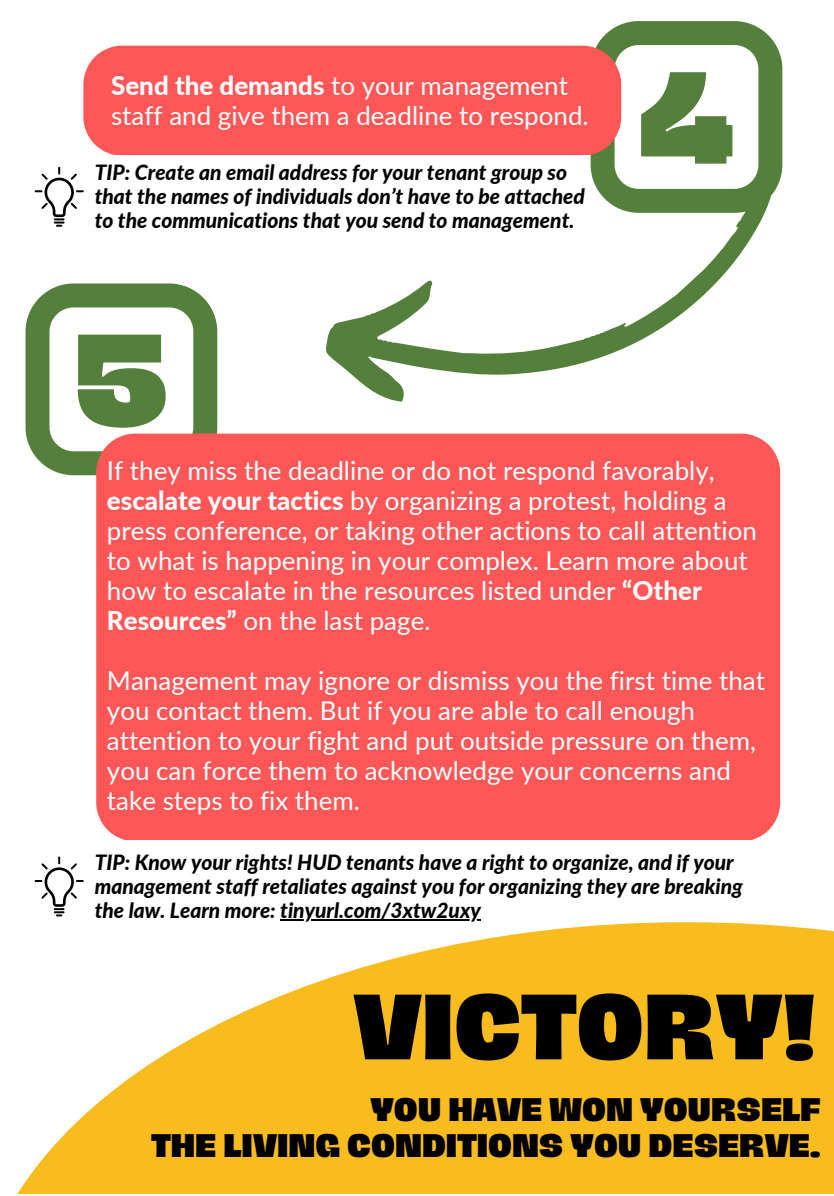
<style>
.page{position:relative;width:834px;height:1196px;background:#fff}
.page>*{position:absolute;margin:0;border:0;box-sizing:border-box;transform-origin:0 0}
.t1{font:800 119.8px "Hagrid Text";color:#55803c}
.t2{font:800 84.8px "Hagrid Text";color:#000}
.t3{font:800 30px/36px "Hagrid Text";color:#000;text-align:right}
.t4{font:26px/30px "Lato";color:#fff}
.t5{font:italic 800 21px/24px "Lato";color:#000}
.s1{font-weight:800}
</style>
<div class="page">
<svg style="left:26px;top:283px;width:191px;height:192px"></svg>
<div style="left:96px;top:433px;width:684px;height:407px;background:#ff5757"></div>
<svg style="left:18px;top:922px;width:816px;height:271px;fill:#f8bc1f"></svg>
<svg style="left:590px;top:21px;width:192px;height:158px"></svg>
<svg style="left:326px;top:179px;width:454px;height:223px"></svg>
<div style="left:83px;top:46px;width:538px;height:109px;background:#ff5757"></div>
<svg style="left:35px;top:167px;width:49px;height:60px"></svg>
<hr style="left:280px;top:919px;width:201px;height:1px;background:#000">
<svg style="left:35px;top:856px;width:49px;height:60px"></svg>
<p class="t4" style="left:111px;top:70px;width:479px"><span class="s1">Send the demands</span> to your management staff and give them a deadline to respond.</p>
<p class="t5" style="left:95px;top:160px;width:492px">TIP: Create an email address for your tenant group so that the names of individuals don’t have to be attached to the communications that you send to management.</p>
<h1 class="t1" style="left:75px;top:319px;width:95px">5</h1>
<h1 class="t1" style="left:638px;top:57px;width:99px">4</h1>
<p class="t4" style="left:107px;top:455px;width:651px">If they miss the deadline or do not respond favorably, <span class="s1">escalate your tactics</span> by organizing a protest, holding a press conference, or taking other actions to call attention to what is happening in your complex. Learn more about how to escalate in the resources listed under <span class="s1">“Other Resources”</span> on the last page.</p>
<p class="t4" style="left:107px;top:664px;width:659px">Management may ignore or dismiss you the first time that you contact them. But if you are able to call enough attention to your fight and put outside pressure on them, you can force them to acknowledge your concerns and take steps to fix them.</p>
<p class="t5" style="left:95px;top:849px;width:650px">TIP: Know your rights! HUD tenants have a right to organize, and if your management staff retaliates against you for organizing they are breaking the law. Learn more: tinyurl.com/3xtw2uxy</p>
<h2 class="t2" style="left:353px;top:983px;width:464px">VICTORY!</h2>
<p class="t3" style="left:151px;top:1091px;width:671px">YOU HAVE WON YOURSELF<br>THE LIVING CONDITIONS YOU DESERVE.</p>
</div>
